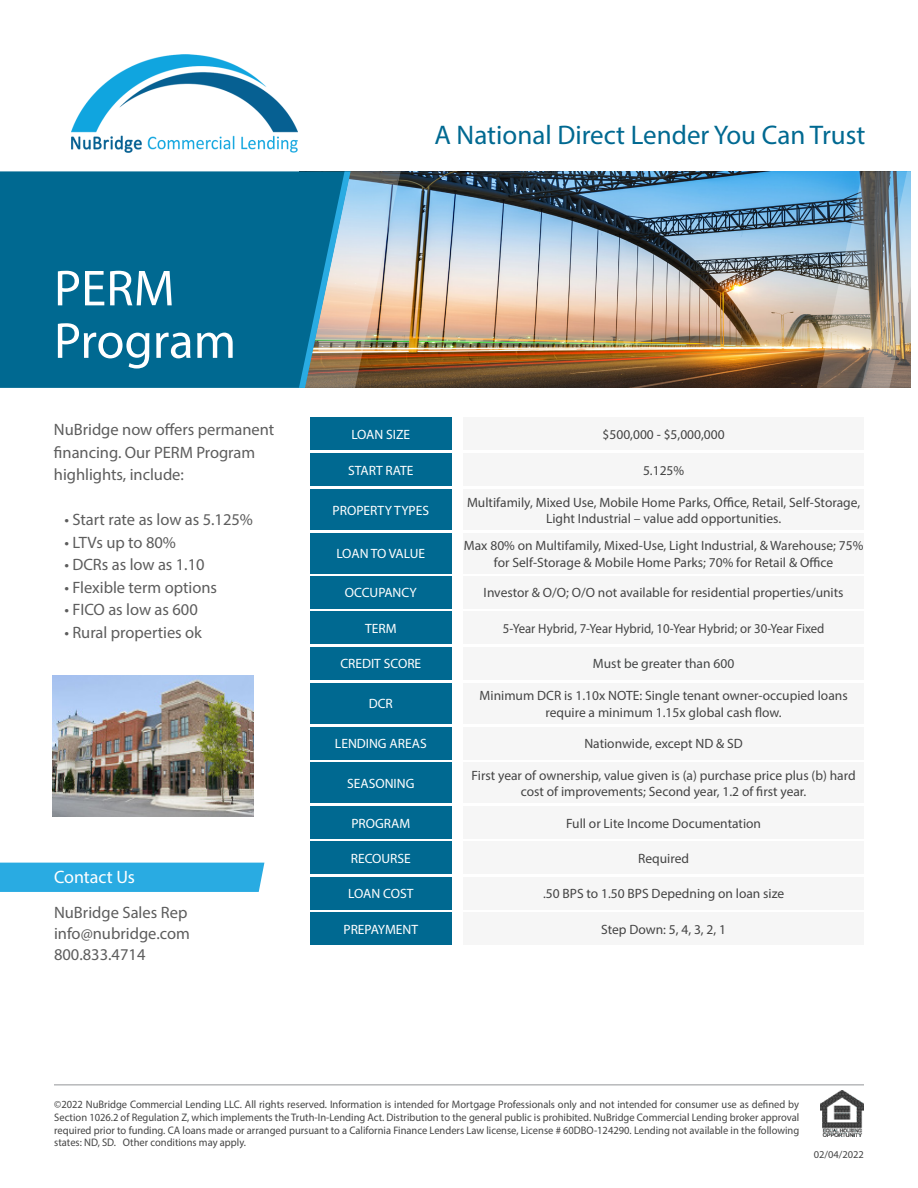
<style>
.page{position:relative;width:918px;height:1188px;background:#fff}
.page>*{position:absolute;margin:0;border:0;box-sizing:border-box;transform-origin:0 0}
.t1{font:51px "Myriad Pro";color:#fff}
.t2{font:27px "Myriad Pro";color:#006991}
.t3{font:18px "Myriad Pro";color:#fff}
.t4{font:16.5px/22.5px "Myriad Pro";color:#5d5d5d}
.t5{font:13.5px/16.2px "Myriad Pro";color:#444;text-align:center}
.t6{font:13.5px "Myriad Pro";color:#fff}
.t7{font:13.5px "Myriad Pro";color:#444;scale:.95 1}
.t8{font:13.5px "Myriad Pro";color:#434545}
.t9{font:13.5px "Myriad Pro";color:#434343}
.t10{font:13.5px "Myriad Pro";letter-spacing:-.02em;color:#fff}
.t11{font:10.95px/12.8px "Myriad Pro";color:#444;text-align:justify;scale:.96 1}
.t12{font:10.5px "Myriad Pro";color:#444}
</style>
<div class="page">
<img style="left:401px;top:171px;width:416px;height:217px">
<div style="left:310px;top:417px;width:142px;height:33px;background:#006991"></div>
<div style="left:463px;top:417px;width:401px;height:33px;background:#f6f6f6"></div>
<div style="left:310px;top:490px;width:142px;height:40px;background:#006991"></div>
<div style="left:463px;top:490px;width:401px;height:40px;background:#f6f6f6"></div>
<div style="left:310px;top:533px;width:142px;height:41px;background:#006991"></div>
<div style="left:463px;top:533px;width:401px;height:41px;background:#f6f6f6"></div>
<div style="left:310px;top:647px;width:142px;height:33px;background:#006991"></div>
<div style="left:463px;top:647px;width:401px;height:33px;background:#f6f6f6"></div>
<div style="left:310px;top:576px;width:142px;height:33px;background:#006991"></div>
<div style="left:463px;top:576px;width:401px;height:33px;background:#f6f6f6"></div>
<div style="left:310px;top:612px;width:142px;height:32px;background:#006991"></div>
<div style="left:463px;top:612px;width:401px;height:32px;background:#f6f6f6"></div>
<div style="left:310px;top:913px;width:142px;height:32px;background:#006991"></div>
<div style="left:463px;top:913px;width:401px;height:32px;background:#f6f6f6"></div>
<div style="left:310px;top:841px;width:142px;height:33px;background:#006991"></div>
<div style="left:463px;top:841px;width:401px;height:33px;background:#f6f6f6"></div>
<div style="left:310px;top:727px;width:142px;height:32px;background:#006991"></div>
<div style="left:463px;top:727px;width:401px;height:32px;background:#f6f6f6"></div>
<div style="left:310px;top:877px;width:142px;height:32px;background:#006991"></div>
<div style="left:463px;top:877px;width:401px;height:32px;background:#f6f6f6"></div>
<img style="left:72px;top:54px;width:225px;height:98px">
<div style="left:0;top:171px;width:299px;height:217px;background:#006991"></div>
<div style="left:0;top:863px;width:264px;height:29px;background:#29abe2"></div>
<img style="left:817px;top:171px;width:94px;height:217px">
<img style="left:299px;top:171px;width:102px;height:217px">
<hr style="left:54px;top:1084px;width:810px;height:1px;background:#939598">
<img style="left:821px;top:1090px;width:43px;height:47px">
<div style="left:310px;top:683px;width:142px;height:41px;background:#006991"></div>
<div style="left:463px;top:683px;width:401px;height:41px;background:#f6f6f6"></div>
<div style="left:310px;top:453px;width:142px;height:33px;background:#006991"></div>
<div style="left:463px;top:453px;width:401px;height:33px;background:#f6f6f6"></div>
<div style="left:310px;top:763px;width:142px;height:40px;background:#006991"></div>
<div style="left:463px;top:763px;width:401px;height:40px;background:#f6f6f6"></div>
<div style="left:310px;top:806px;width:142px;height:33px;background:#006991"></div>
<div style="left:463px;top:806px;width:401px;height:33px;background:#f6f6f6"></div>
<img style="left:53px;top:675px;width:201px;height:142px">
<p class="t1" style="left:54px;top:257px;width:122px">PERM</p>
<p class="t1" style="left:54px;top:309px;width:184px">Program</p>
<p class="t4" style="left:54px;top:418px;width:222px">NuBridge now offers permanent financing. Our PERM Program highlights, include:</p>
<p class="t4" style="left:64px;top:508px;width:190px">• Start rate as low as 5.125%</p>
<p class="t4" style="left:64px;top:531px;width:113px">• LTVs up to 80%</p>
<p class="t4" style="left:64px;top:553px;width:142px">• DCRs as low as 1.10</p>
<p class="t4" style="left:64px;top:576px;width:154px">• Flexible term options</p>
<p class="t4" style="left:64px;top:598px;width:135px">• FICO as low as 600</p>
<p class="t4" style="left:64px;top:621px;width:139px">• Rural properties ok</p>
<p class="t3" style="left:54px;top:866px;width:83px">Contact Us</p>
<p class="t4" style="left:54px;top:901px;width:135px">NuBridge Sales Rep</p>
<p class="t4" style="left:54px;top:922px;width:137px">info@nubridge.com</p>
<p class="t4" style="left:54px;top:943px;width:93px">800.833.4714</p>
<p class="t2" style="left:434px;top:119px;width:433px">A National Direct Lender You Can Trust</p>
<p class="t6" style="left:351px;top:426px;width:60px">LOAN SIZE</p>
<p class="t9" style="left:603px;top:426px;width:124px">$500,000 - $5,000,000</p>
<p class="t6" style="left:348px;top:462px;width:67px">START RATE</p>
<p class="t5" style="left:643px;top:462px;width:43px">5.125%</p>
<p class="t6" style="left:333px;top:502px;width:98px">PROPERTY TYPES</p>
<p class="t5" style="left:467px;top:494px;width:395px">Multifamily, Mixed Use, Mobile Home Parks, Office, Retail, Self-Storage,<br>Light Industrial – value add opportunities.</p>
<p class="t10" style="left:336px;top:546px;width:90px">LOAN TO VALUE</p>
<p class="t5" style="left:464px;top:538px;width:401px">Max 80% on Multifamily, Mixed-Use, Light Industrial, &amp; Warehouse; 75% for Self-Storage &amp; Mobile Home Parks; 70% for Retail &amp; Office</p>
<p class="t6" style="left:345px;top:585px;width:73px">OCCUPANCY</p>
<p class="t5" style="left:484px;top:585px;width:361px">Investor &amp; O/O; O/O not available for residential properties/units</p>
<p class="t6" style="left:365px;top:620px;width:33px">TERM</p>
<p class="t7" style="left:503px;top:620px;width:340px">5-Year Hybrid, 7-Year Hybrid, 10-Year Hybrid; or 30-Year Fixed</p>
<p class="t6" style="left:340px;top:656px;width:82px">CREDIT SCORE</p>
<p class="t8" style="left:593px;top:656px;width:143px">Must be greater than 600</p>
<p class="t6" style="left:369px;top:696px;width:26px">DCR</p>
<p class="t5" style="left:480px;top:688px;width:370px">Minimum DCR is 1.10x NOTE: Single tenant owner-occupied loans require a minimum 1.15x global cash flow.</p>
<p class="t6" style="left:335px;top:735px;width:93px">LENDING AREAS</p>
<p class="t5" style="left:584px;top:735px;width:160px">Nationwide, except ND &amp; SD</p>
<p class="t6" style="left:347px;top:775px;width:69px">SEASONING</p>
<p class="t5" style="left:472px;top:767px;width:385px">First year of ownership, value given is (a) purchase price plus (b) hard cost of improvements; Second year, 1.2 of first year.</p>
<p class="t6" style="left:351px;top:815px;width:60px">PROGRAM</p>
<p class="t5" style="left:566px;top:815px;width:196px">Full or Lite Income Documentation</p>
<p class="t6" style="left:351px;top:850px;width:62px">RECOURSE</p>
<p class="t5" style="left:638px;top:850px;width:52px">Required</p>
<p class="t6" style="left:348px;top:885px;width:67px">LOAN COST</p>
<p class="t5" style="left:543px;top:885px;width:243px">.50 BPS to 1.50 BPS Depedning on loan size</p>
<p class="t6" style="left:344px;top:921px;width:76px">PREPAYMENT</p>
<p class="t5" style="left:601px;top:921px;width:127px">Step Down: 5, 4, 3, 2, 1</p>
<p class="t11" style="left:54px;top:1098px;width:778px">©2022 NuBridge Commercial Lending LLC. All rights reserved. Information is intended for Mortgage Professionals only and not intended for consumer use as defined by Section 1026.2 of Regulation Z, which implements the Truth-In-Lending Act. Distribution to the general public is prohibited. NuBridge Commercial Lending broker approval required prior to funding. CA loans made or arranged pursuant to a California Finance Lenders Law license, License # 60DBO-124290. Lending not available in the following states: ND, SD. Other conditions may apply.</p>
<p class="t12" style="left:814px;top:1148px;width:52px">02/04/2022</p>
</div>
